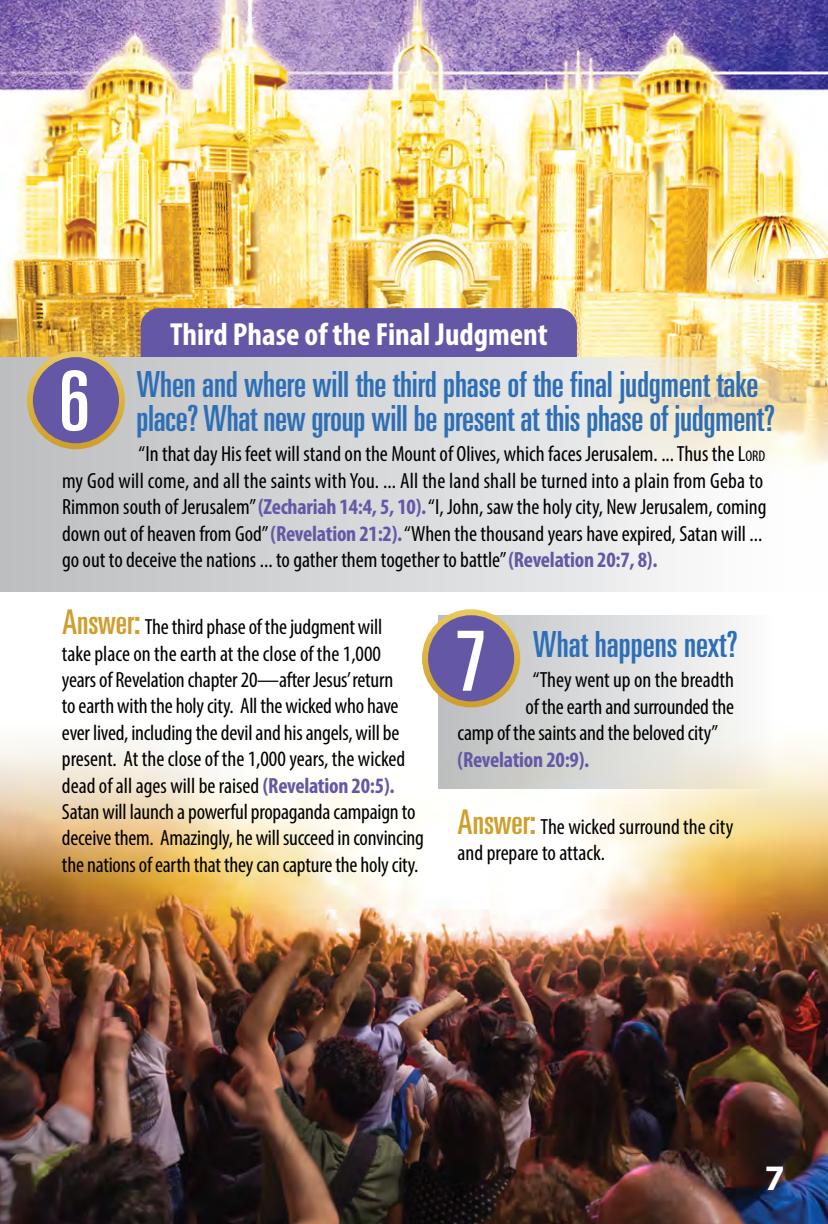
<style>
.page{position:relative;width:828px;height:1224px;background:#fff}
.page>*{position:absolute;margin:0;border:0;box-sizing:border-box;transform-origin:0 0}
.Question_Header{font:ultra-condensed 83px "Univers";color:#fff}
.Question_Header-2{font:ultra-condensed 36px/34px "Univers";letter-spacing:-.005em;color:#2d6fb7}
.t1{font:700 36px "Myriad Pro";color:#fff}
.Answer_Copy{font:700 condensed 32px "Myriad Pro";color:#fff}
.Below_Question{font:condensed 22px/26.4px "Myriad Pro";color:#000}
.Answer_Copy-2{font:condensed 22px/26.4px "Myriad Pro";letter-spacing:-.01em;color:#000}
.Below_Question-2{font:700 condensed 22px "Myriad Pro";letter-spacing:-.01em;color:#6458a6}
.s1{font-style:inherit}
.s2{font-size:15.4px}
.s3{font-weight:700;color:#6458a6}
.s4{font-family:"Univers";font-stretch:ultra-condensed;font-size:34px;color:#cf9e2d}
</style>
<div class="page">
<img style="left:0;top:0;width:828px;height:357px">
<div style="left:141px;top:308px;width:436px;height:82px;background:#6458a6;border-radius:19px"></div>
<img style="left:0;top:666px;width:828px;height:558px">
<svg style="left:0;top:357px;width:828px;height:235px;background:#dcdcd9"></svg>
<div style="left:30px;top:354px;width:92px;height:92px;background:#6458a6;border-radius:50%"></div>
<div style="left:27px;top:351px;width:98px;height:98px;border:6px solid #fff;border-radius:50%"></div>
<svg style="left:438px;top:615px;width:335px;height:173px"></svg>
<div style="left:425px;top:612px;width:92px;height:92px;background:#6458a6;border-radius:50%"></div>
<div style="left:422px;top:609px;width:98px;height:98px;border:6px solid #fff;border-radius:50%"></div>
<p class="Answer_Copy" style="left:170px;top:314px;width:379px">Third Phase of the Final Judgment</p>
<p class="Question_Header" style="left:59px;top:354px;width:32px">6</p>
<p class="Question_Header-2" style="left:136px;top:367px;width:640px">When and where will the third phase of the final judgment take place? What new group will be present at this phase of judgment?</p>
<p class="Below_Question" style="left:62px;top:441px;width:706px;text-indent:77px">“In that day His feet will stand on the Mount of Olives, which faces Jerusalem. ... Thus the <span class="s1">L</span><span class="s2">ord </span>my God will come, and all the saints with You. ... All the land shall be turned into a plain from Geba to Rimmon south of Jerusalem” <span class="s3">(Zechariah 14:4, 5, 10).</span> “I, John, saw the holy city, New Jerusalem, coming down out of heaven from God” <span class="s3">(Revelation 21:2).</span> “When the thousand years have expired, Satan will ... go out to deceive the nations ... to gather them together to battle” <span class="s3">(Revelation 20:7, 8).</span></p>
<p class="Answer_Copy-2" style="left:62px;top:613px;width:363px"><span class="s4">Answer:</span> The third phase of the judgment will<br>take place on the earth at the close of the 1,000<br>years of Revelation chapter 20—after Jesus’ return<br>to earth with the holy city. All the wicked who have ever lived, including the devil and his angels, will be present. At the close of the 1,000 years, the wicked dead of all ages will be raised <span class="s3">(Revelation 20:5).<br></span>Satan will launch a powerful propaganda campaign to deceive them. Amazingly, he will succeed in convincing the nations of earth that they can capture the holy city.</p>
<p class="Question_Header" style="left:455px;top:614px;width:32px">7</p>
<p class="Question_Header-2" style="left:533px;top:627px;width:207px">What happens next?</p>
<p class="Below_Question" style="left:533px;top:667px;width:203px">“They went up on the breadth</p>
<p class="Below_Question" style="left:526px;top:693px;width:210px">of the earth and surrounded the</p>
<p class="Below_Question" style="left:458px;top:720px;width:262px">camp of the saints and the beloved city”</p>
<p class="Below_Question-2" style="left:458px;top:746px;width:133px">(Revelation 20:9).</p>
<p class="Answer_Copy-2" style="left:458px;top:813px;width:277px"><span class="s4">Answer:</span> The wicked surround the city and prepare to attack.</p>
<p class="t1" style="left:765px;top:1155px;width:21px">7</p>
</div>
